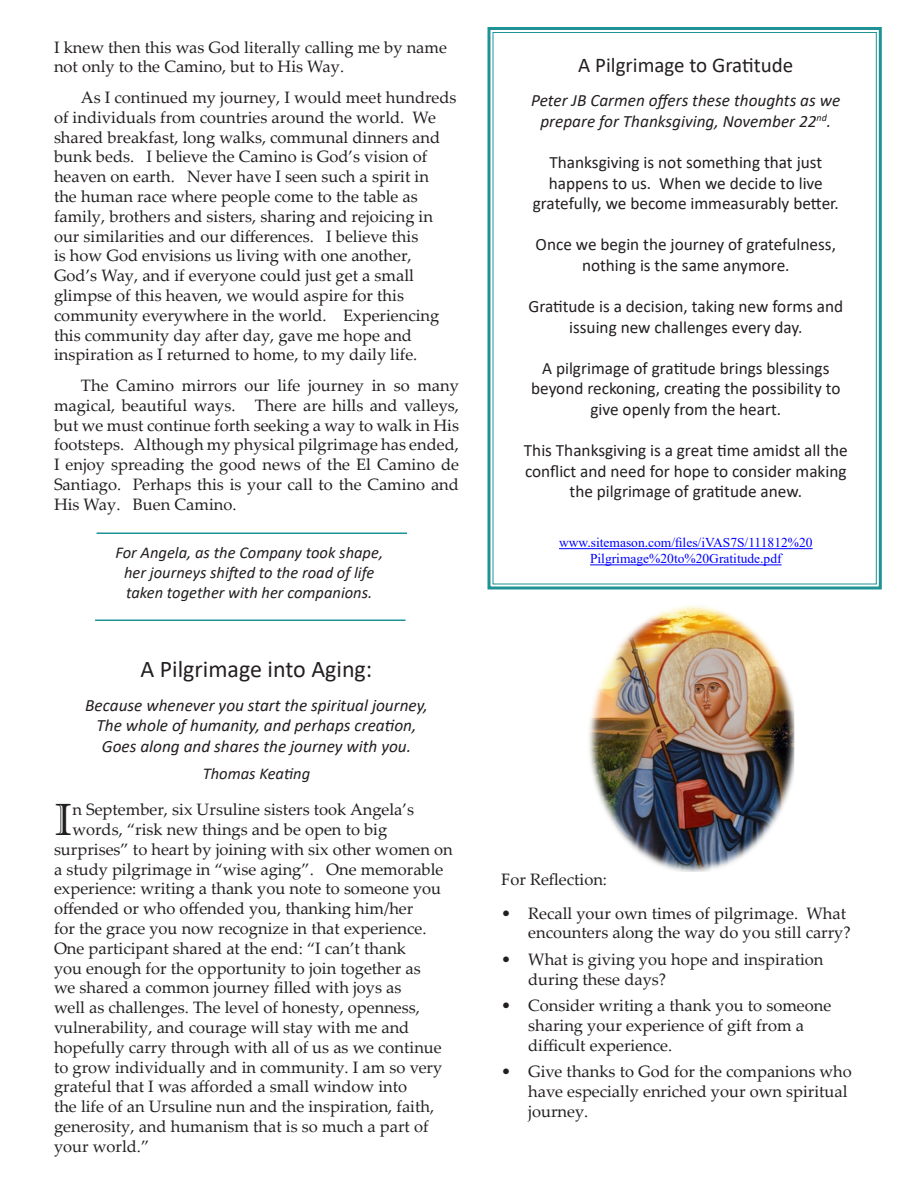
<style>
.page{position:relative;width:918px;height:1188px;background:#fff}
.page>*{position:absolute;margin:0;border:0;box-sizing:border-box;transform-origin:0 0}
.t1{font:45.3px "Imprint MT Shadow";color:#231f20}
.t2{font:24px "Calibri";color:#231f20}
.t3{font:21px "Calibri";color:#231f20}
.t4{font:17.25px/20.7px "Calibri";color:#231f20;text-align:center}
.t5{font:italic 17.25px/20.7px "Calibri";color:#231f20;text-align:center}
.t6{font:16.5px/19.8px "Palatino Linotype";color:#231f20}
.t7{font:16.5px "Palatino Linotype";color:#222}
.t8{font:italic 16.5px "Calibri";color:#231f20}
.t9{font:13.5px/16.2px "Times New Roman";color:#00f;text-align:center}
.s1{color:#222}
</style>
<div class="page">
<hr style="left:95px;top:620px;width:311px;height:1px;background:#1f9295">
<hr style="left:97px;top:532px;width:310px;height:2px;background:#1f9295">
<svg style="left:487px;top:27px;width:395px;height:563px"></svg>
<img style="left:589px;top:605px;width:206px;height:266px">
<p class="t6" style="left:54px;top:36px;width:395px">I knew then this was God literally calling me by name not only to the Camino, but to His Way.</p>
<p class="t6" style="left:54px;top:87px;width:404px;text-indent:27px">As I continued my journey, I would meet hundreds of individuals from countries around the world. We shared breakfast, long walks, communal dinners and bunk beds. I believe the Camino is God’s vision of heaven on earth. Never have I seen such a spirit in<br>the human race where people come to the table as family, brothers and sisters, sharing and rejoicing in our similarities and our differences. I believe this<br>is how God envisions us living with one another, God’s Way, and if everyone could just get a small glimpse of this heaven, we would aspire for this community everywhere in the world. Experiencing this community day after day, gave me hope and inspiration as I returned to home, to my daily life.</p>
<p class="t6" style="left:54px;top:375px;width:407px;text-align:justify;text-indent:27px">The Camino mirrors our life journey in so many magical, beautiful ways. There are hills and valleys, but we must continue forth seeking a way to walk in His footsteps. Although my physical pilgrimage has ended, I enjoy spreading the good news of the El Camino de Santiago. Perhaps this is your call to the Camino and His Way. Buen Camino.</p>
<p class="t8" style="left:115px;top:541px;width:269px">For Angela, as the Company took shape,</p>
<p class="t8" style="left:124px;top:561px;width:252px">her journeys shifted to the road of life</p>
<p class="t8" style="left:126px;top:581px;width:248px">taken together with her companions.</p>
<p class="t2" style="left:141px;top:652px;width:233px">A Pilgrimage into Aging:</p>
<p class="t5" style="left:85px;top:694px;width:344px">Because whenever you start the spiritual journey,</p>
<p class="t5" style="left:97px;top:715px;width:321px">The whole of humanity, and perhaps creation,</p>
<p class="t5" style="left:102px;top:735px;width:311px">Goes along and shares the journey with you.</p>
<p class="t8" style="left:203px;top:762px;width:109px">Thomas Keating</p>
<p class="t1" style="left:54px;top:793px;width:20px">I</p>
<p class="t6" style="left:72px;top:799px;width:343px">n September, six Ursuline sisters took Angela’s</p>
<p class="t6" style="left:72px;top:819px;width:316px">words, “risk new things and be open to big</p>
<p class="t6" style="left:54px;top:839px;width:400px">surprises” to heart by joining with six other women on</p>
<p class="t6" style="left:54px;top:859px;width:391px">a study pilgrimage in “wise aging”. One memorable</p>
<p class="t6" style="left:54px;top:878px;width:389px">experience: writing a thank you note to someone you</p>
<p class="t6" style="left:54px;top:898px;width:361px">offended or who offended you, thanking him/her</p>
<p class="t6" style="left:54px;top:918px;width:374px">for the grace you now recognize in that experience.</p>
<p class="t6" style="left:54px;top:938px;width:354px">One participant shared at the end: <span class="s1">“I can’t thank</span></p>
<p class="t7" style="left:54px;top:956px;width:368px">you enough for the opportunity to join together as</p>
<p class="t7" style="left:54px;top:976px;width:349px">we shared a common journey filled with joys as</p>
<p class="t7" style="left:54px;top:996px;width:368px">well as challenges. The level of honesty, openness,</p>
<p class="t7" style="left:54px;top:1016px;width:357px">vulnerability, and courage will stay with me and</p>
<p class="t7" style="left:54px;top:1036px;width:389px">hopefully carry through with all of us as we continue</p>
<p class="t7" style="left:54px;top:1055px;width:390px">to grow individually and in community. I am so very</p>
<p class="t7" style="left:54px;top:1075px;width:355px">grateful that I was afforded a small window into</p>
<p class="t7" style="left:54px;top:1095px;width:382px">the life of an Ursuline nun and the inspiration, faith,</p>
<p class="t7" style="left:54px;top:1115px;width:376px">generosity, and humanism that is so much a part of</p>
<p class="t7" style="left:54px;top:1135px;width:97px">your world.”</p>
<p class="t3" style="left:578px;top:50px;width:217px">A Pilgrimage to Gratitude</p>
<p class="t5" style="left:531px;top:89px;width:311px">Peter JB Carmen offers these thoughts as we prepare for Thanksgiving, November 22<sup>nd</sup>.</p>
<p class="t4" style="left:533px;top:151px;width:308px">Thanksgiving is not something that just happens to us. When we decide to live gratefully, we become immeasurably better.</p>
<p class="t4" style="left:536px;top:234px;width:302px">Once we begin the journey of gratefulness, nothing is the same anymore.</p>
<p class="t4" style="left:528px;top:295px;width:316px">Gratitude is a decision, taking new forms and issuing new challenges every day.</p>
<p class="t4" style="left:531px;top:357px;width:311px">A pilgrimage of gratitude brings blessings beyond reckoning, creating the possibility to give openly from the heart.</p>
<p class="t4" style="left:524px;top:439px;width:325px">This Thanksgiving is a great time amidst all the conflict and need for hope to consider making the pilgrimage of gratitude anew.</p>
<p class="t9" style="left:559px;top:534px;width:255px">www.sitemason.com/files/iVAS7S/111812%20<br>Pilgrimage%20to%20Gratitude.pdf</p>
<p class="t6" style="left:501px;top:869px;width:107px">For Reflection:</p>
<p class="t6" style="left:501px;top:902px;width:351px;text-align:right">• Recall your own times of pilgrimage. What encounters along the way do you still carry?</p>
<p class="t6" style="left:528px;top:949px;width:297px;text-indent:-27px">• What is giving you hope and inspiration during these days?</p>
<p class="t6" style="left:528px;top:995px;width:305px;text-indent:-27px">• Consider writing a thank you to someone sharing your experience of gift from a difficult experience.</p>
<p class="t6" style="left:528px;top:1061px;width:325px;text-indent:-27px">• Give thanks to God for the companions who have especially enriched your own spiritual journey.</p>
</div>
